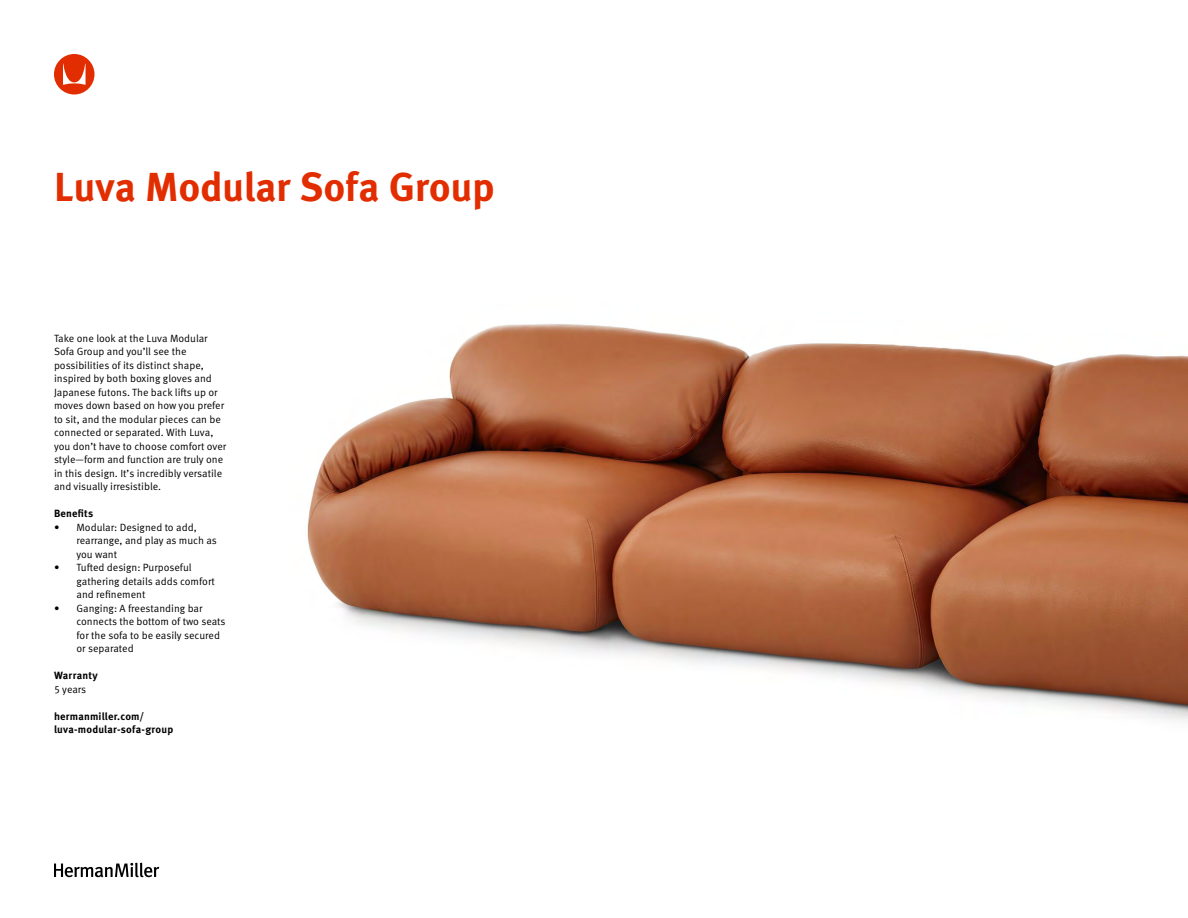
<style>
.page{position:relative;width:1188px;height:918px;background:#fff}
.page>*{position:absolute;margin:0;border:0;box-sizing:border-box;transform-origin:0 0}
.t1{font:700 40.5px "Meta OT";letter-spacing:-.01em;color:#e22d00}
.t2{font:10.5px/13.5px "Meta OT Norm";color:#000}
.t3{font:700 10.5px/13.5px "Meta OT";letter-spacing:.015em;color:#000}
</style>
<div class="page">
<svg style="left:54px;top:54px;width:41px;height:40px"></svg>
<svg style="left:54px;top:863px;width:105px;height:14px"></svg>
<img style="left:307px;top:324px;width:881px;height:397px">
<h1 class="t1" style="left:54px;top:162px;width:442px">Luva Modular Sofa Group</h1>
<p class="t2" style="left:54px;top:331px;width:174px">Take one look at the Luva Modular Sofa Group and you’ll see the possibilities of its distinct shape, inspired by both boxing gloves and Japanese futons. The back lifts up or moves down based on how you prefer to sit, and the modular pieces can be connected or separated. With Luva, you don’t have to choose comfort over style—form and function are truly one in this design. It’s incredibly versatile and visually irresistible.</p>
<p class="t3" style="left:54px;top:507px;width:41px">Benefits</p>
<p class="t2" style="left:77px;top:520px;width:142px;text-indent:-23px">• Modular: Designed to add, rearrange, and play as much as you want</p>
<p class="t2" style="left:77px;top:561px;width:140px;text-indent:-23px">• Tufted design: Purposeful gathering details adds comfort and refinement</p>
<p class="t2" style="left:77px;top:601px;width:151px;text-indent:-23px">• Ganging: A freestanding bar connects the bottom of two seats for the sofa to be easily secured or separated</p>
<p class="t3" style="left:54px;top:669px;width:45px">Warranty</p>
<p class="t2" style="left:54px;top:682px;width:34px">5 years</p>
<p class="t3" style="left:54px;top:709px;width:121px">hermanmiller.com/ luva-modular-sofa-group</p>
</div>
